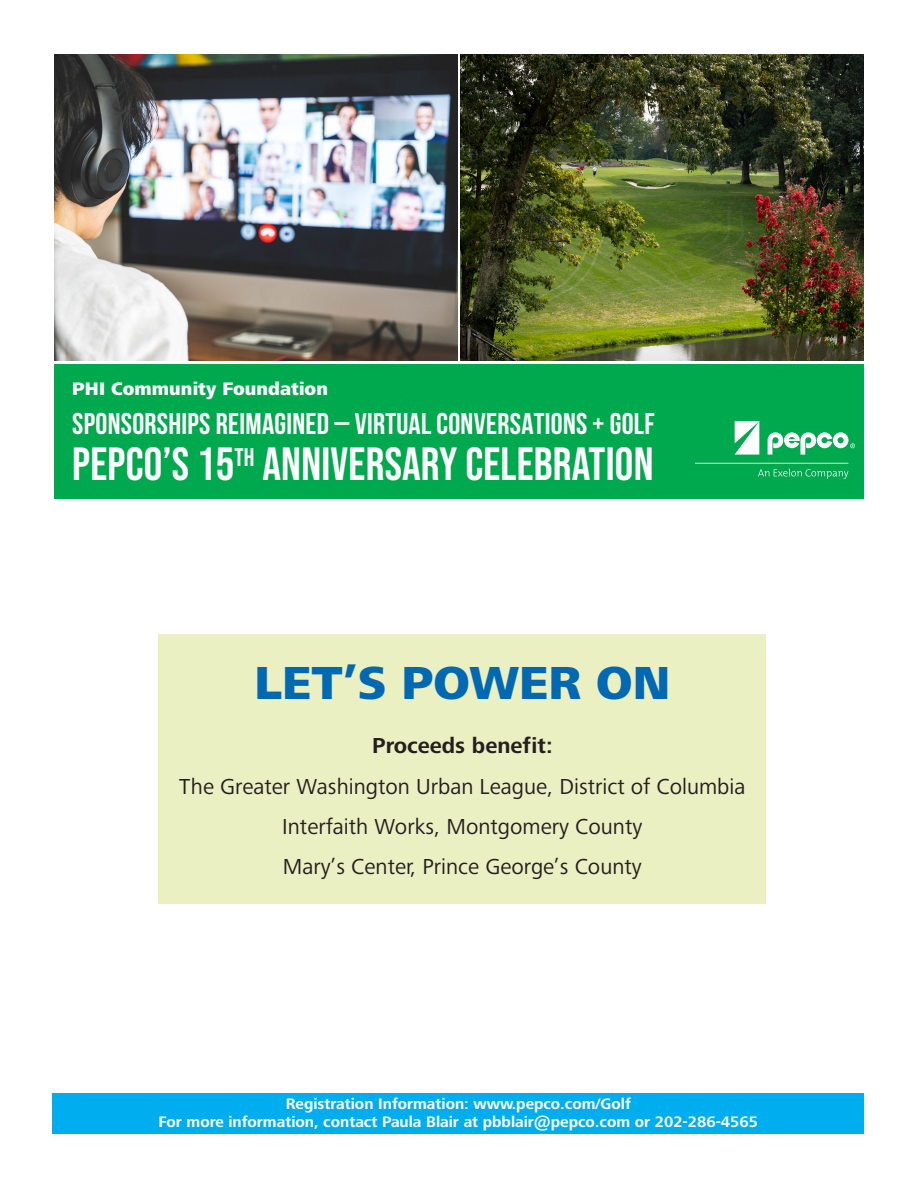
<style>
.page{position:relative;width:918px;height:1188px;background:#fff}
.page>*{position:absolute;margin:0;border:0;box-sizing:border-box;transform-origin:0 0}
.ParaStyle04-Leading{font:800 48px "Frutiger Next Pro";color:#0168b3}
.ParaStyle08-Leading{font:46.5px "Bebas Neue";letter-spacing:.005em;color:#fff}
.ParaStyle08-Leading-2{font:700 30px "Bebas Neue";letter-spacing:.01em;color:#fff}
.ParaStyle06-Leading{font:22.5px/40.3px "Frutiger Next Pro";color:#231f20;text-align:center}
.ParaStyle07-Leading{font:22.5px "Frutiger Next Pro";color:#231f20}
.ParaStyle05-Leading{font:700 22.5px "Frutiger Next Pro";color:#231f20}
.ParaStyle08-Leading-3{font:800 18.75px "Frutiger Next Pro";letter-spacing:.005em;color:#fff}
.ParaStyle01-Leading{font:700 15.75px "Frutiger Next Pro";color:#fff}
</style>
<div class="page">
<div style="left:159px;top:634px;width:607px;height:270px;background:#eaf0c1"></div>
<div style="left:52px;top:1094px;width:812px;height:40px;background:#00aeef"></div>
<img style="left:460px;top:54px;width:404px;height:307px">
<img style="left:54px;top:54px;width:404px;height:307px">
<div style="left:54px;top:364px;width:810px;height:136px;background:#00a94e"></div>
<svg style="left:696px;top:421px;width:159px;height:58px"></svg>
<p class="ParaStyle08-Leading-3" style="left:72px;top:378px;width:257px">PHI Community Foundation</p>
<p class="ParaStyle08-Leading-2" style="left:72px;top:407px;width:584px">SPONSORSHIPS REIMAGINED – VIRTUAL CONVERSATIONS + GOLF</p>
<p class="ParaStyle08-Leading" style="left:72px;top:438px;width:583px">PEPCO’S 15<sup>TH</sup> ANNIVERSARY CELEBRATION</p>
<p class="ParaStyle04-Leading" style="left:254px;top:656px;width:417px">LET’S POWER ON</p>
<p class="ParaStyle05-Leading" style="left:372px;top:733px;width:182px">Proceeds benefit:</p>
<p class="ParaStyle06-Leading" style="left:179px;top:766px;width:568px">The Greater Washington Urban League, District of Columbia<br>Interfaith Works, Montgomery County</p>
<p class="ParaStyle07-Leading" style="left:283px;top:854px;width:361px">Mary’s Center, Prince George’s County</p>
<p class="ParaStyle01-Leading" style="left:286px;top:1095px;width:347px">Registration Information: www.pepco.com/Golf</p>
<p class="ParaStyle01-Leading" style="left:159px;top:1113px;width:601px">For more information, contact Paula Blair at pbblair@pepco.com or 202-286-4565</p>
<p class="ParaStyle01-Leading" style="left:289px;top:1110px;width:347px">Registration Information: www.pepco.com/Golf</p>
</div>
